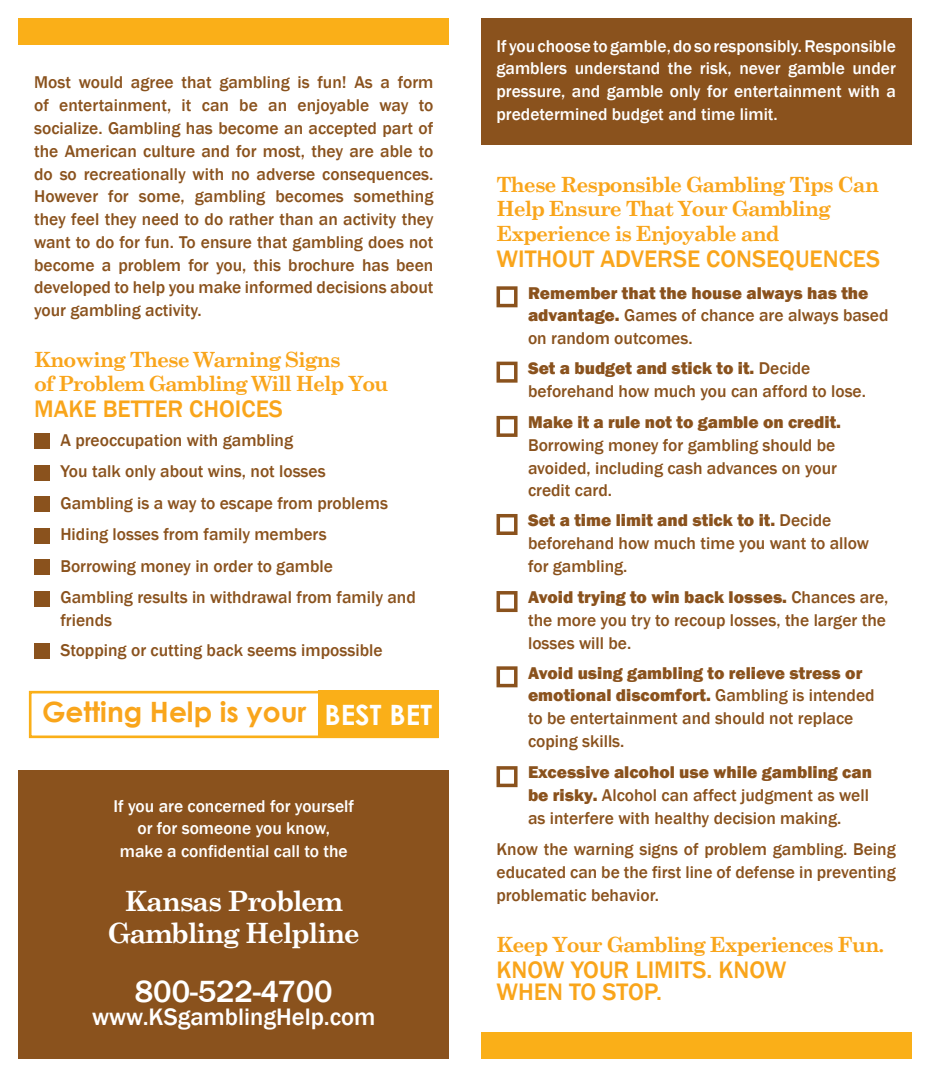
<style>
.page{position:relative;width:930px;height:1077px;background:#fff}
.page>*{position:absolute;margin:0;border:0;box-sizing:border-box;transform-origin:0 0}
.t1{font:500 31.5px "Franklin Gothic";color:#fff}
.t2{font:700 28px "Century Schoolbook";letter-spacing:-.05em;color:#fff}
.t3{font:700 28px "Century Gothic";color:#f9a51b}
.t4{font:700 28px "Century Gothic";color:#fff}
.t5{font:500 24.5px "Franklin Gothic";color:#f9a51b}
.t6{font:500 24.5px "Franklin Gothic";color:#fff}
.t7{font:700 21px "Century Schoolbook";letter-spacing:-.05em;color:#f9a51b}
.t8{font:500 17.5px/22.8px "Franklin Gothic";color:#8a521d}
.t9{font:500 17.5px/22.8px "Franklin Gothic";color:#fff;text-align:justify}
.t10{font:800 17.5px/22.8px "Franklin Gothic";color:#8a521d}
.s1{font-weight:800}
.s2{font-weight:500}
</style>
<div class="page">
<div style="left:34px;top:433px;width:16px;height:16px;background:#8a521d"></div>
<div style="left:34px;top:465px;width:16px;height:15px;background:#8a521d"></div>
<div style="left:34px;top:496px;width:16px;height:16px;background:#8a521d"></div>
<div style="left:34px;top:528px;width:16px;height:15px;background:#8a521d"></div>
<div style="left:34px;top:559px;width:16px;height:16px;background:#8a521d"></div>
<div style="left:34px;top:591px;width:16px;height:15px;background:#8a521d"></div>
<div style="left:34px;top:643px;width:16px;height:16px;background:#8a521d"></div>
<div style="left:18px;top:18px;width:431px;height:27px;background:#faaf18"></div>
<div style="left:496px;top:286px;width:21px;height:21px;border:4px solid #8a521d"></div>
<div style="left:29px;top:690px;width:409px;height:48px;background:#fff;border:3px solid #faaf18"></div>
<div style="left:318px;top:690px;width:120px;height:48px;background:#faaf18"></div>
<div style="left:18px;top:769px;width:431px;height:289px;background:#8a521d"></div>
<div style="left:480px;top:18px;width:431px;height:126px;background:#8a521d"></div>
<div style="left:480px;top:1032px;width:431px;height:26px;background:#faaf18"></div>
<div style="left:496px;top:361px;width:21px;height:21px;border:4px solid #8a521d"></div>
<div style="left:496px;top:416px;width:21px;height:21px;border:4px solid #8a521d"></div>
<div style="left:496px;top:514px;width:21px;height:21px;border:4px solid #8a521d"></div>
<div style="left:496px;top:591px;width:21px;height:21px;border:4px solid #8a521d"></div>
<div style="left:496px;top:666px;width:21px;height:21px;border:4px solid #8a521d"></div>
<div style="left:496px;top:766px;width:21px;height:21px;border:4px solid #8a521d"></div>
<p class="t8" style="left:34px;top:71px;width:401px;text-align:justify">Most would agree that gambling is fun! As a form of entertainment, it can be an enjoyable way to socialize. Gambling has become an accepted part of the American culture and for most, they are able to do so recreationally with no adverse consequences.<br>However for some, gambling becomes something they feel they need to do rather than an activity they want to do for fun. To ensure that gambling does not become a problem for you, this brochure has been developed to help you make informed decisions about your gambling activity.</p>
<p class="t7" style="left:34px;top:343px;width:308px">Knowing These Warning Signs</p>
<p class="t5" style="left:34px;top:394px;width:250px">MAKE BETTER CHOICES</p>
<p class="t7" style="left:34px;top:367px;width:356px">of Problem Gambling Will Help You</p>
<p class="t8" style="left:60px;top:428px;width:234px">A preoccupation with gambling</p>
<p class="t8" style="left:60px;top:460px;width:267px">You talk only about wins, not losses</p>
<p class="t8" style="left:60px;top:491px;width:329px">Gambling is a way to escape from problems</p>
<p class="t8" style="left:60px;top:523px;width:267px">Hiding losses from family members</p>
<p class="t8" style="left:60px;top:554px;width:274px">Borrowing money in order to gamble</p>
<p class="t8" style="left:60px;top:586px;width:357px">Gambling results in withdrawal from family and friends</p>
<p class="t8" style="left:60px;top:638px;width:323px">Stopping or cutting back seems impossible</p>
<p class="t3" style="left:42px;top:690px;width:266px">Getting Help is your</p>
<p class="t4" style="left:324px;top:693px;width:109px">BEST BET</p>
<p class="t9" style="left:113px;top:794px;width:242px">If you are concerned for yourself</p>
<p class="t9" style="left:137px;top:817px;width:194px">or for someone you know,</p>
<p class="t9" style="left:120px;top:840px;width:229px">make a confidential call to the</p>
<p class="t2" style="left:125px;top:879px;width:219px">Kansas Problem</p>
<p class="t2" style="left:108px;top:910px;width:253px">Gambling Helpline</p>
<p class="t1" style="left:135px;top:971px;width:199px">800-522-4700</p>
<p class="t6" style="left:92px;top:1001px;width:285px">www.KSgamblingHelp.com</p>
<p class="t9" style="left:496px;top:35px;width:401px">If you choose to gamble, do so responsibly. Responsible gamblers understand the risk, never gamble under pressure, and gamble only for entertainment with a predetermined budget and time limit.</p>
<p class="t7" style="left:496px;top:168px;width:384px">These Responsible Gambling Tips Can</p>
<p class="t7" style="left:496px;top:192px;width:336px">Help Ensure That Your Gambling</p>
<p class="t7" style="left:496px;top:217px;width:285px">Experience is Enjoyable and</p>
<p class="t5" style="left:496px;top:243px;width:385px">WITHOUT ADVERSE CONSEQUENCES</p>
<p class="t8" style="left:528px;top:281px;width:362px"><span class="s1">Remember that the house always has the advantage.</span> Games of chance are always based on random outcomes.</p>
<p class="t8" style="left:528px;top:357px;width:339px"><span class="s1">Set a budget and stick to it.</span> Decide beforehand how much you can afford to lose.</p>
<p class="t8" style="left:528px;top:411px;width:314px"><span class="s1">Make it a rule not to gamble on credit.<br></span>Borrowing money for gambling should be avoided, including cash advances on your</p>
<p class="t8" style="left:528px;top:479px;width:85px">credit card.</p>
<p class="t8" style="left:528px;top:509px;width:342px"><span class="s1">Set a time limit and stick to it.</span> Decide beforehand how much time you want to allow</p>
<p class="t8" style="left:528px;top:554px;width:101px">for gambling.</p>
<p class="t8" style="left:528px;top:586px;width:362px"><span class="s1">Avoid trying to win back losses.</span> Chances are, the more you try to recoup losses, the larger the losses will be.</p>
<p class="t10" style="left:528px;top:661px;width:348px">Avoid using gambling to relieve stress or emotional discomfort. <span class="s2">Gambling is intended</span></p>
<p class="t8" style="left:528px;top:707px;width:327px">to be entertainment and should not replace coping skills.</p>
<p class="t10" style="left:528px;top:761px;width:345px">Excessive alcohol use while gambling can be risky. <span class="s2">Alcohol can affect judgment as well</span></p>
<p class="t8" style="left:528px;top:806px;width:315px">as interfere with healthy decision making.</p>
<p class="t8" style="left:496px;top:838px;width:400px;text-align:justify">Know the warning signs of problem gambling. Being educated can be the first line of defense in preventing problematic behavior.</p>
<p class="t7" style="left:496px;top:927px;width:389px">Keep Your Gambling Experiences Fun.</p>
<p class="t5" style="left:496px;top:954px;width:291px">KNOW YOUR LIMITS. KNOW</p>
<p class="t5" style="left:496px;top:976px;width:167px">WHEN TO STOP.</p>
</div>
